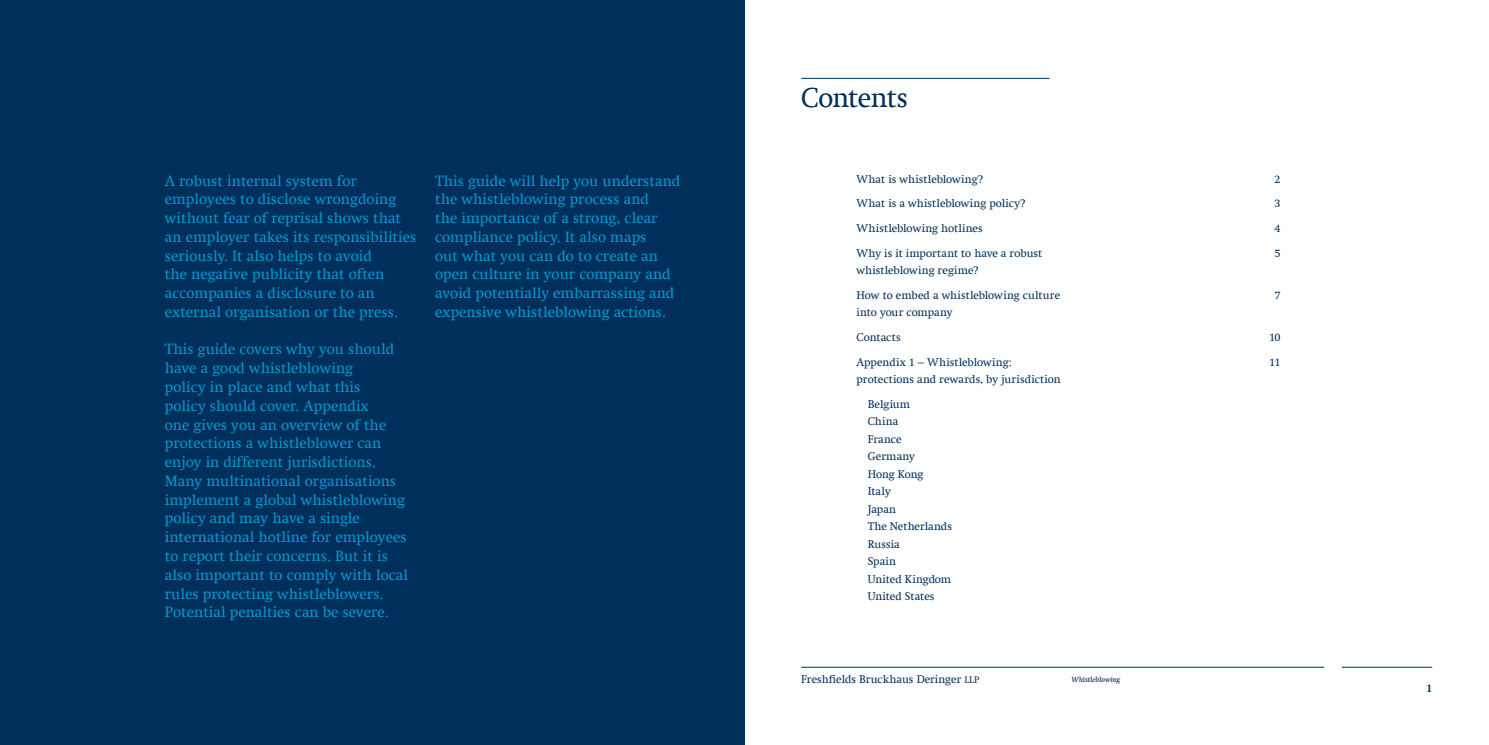
<style>
.page{position:relative;width:1489px;height:745px;background:#fff}
.page>*{position:absolute;margin:0;border:0;box-sizing:border-box;transform-origin:0 0}
.t1{font:27.5px "Swift Com";letter-spacing:-.03em;color:#002f5b}
.t2{font:15px/18.8px "Swift Com";color:#0098d0}
.t3{font:11.25px/17.5px "Swift Com";color:#002f5b}
.t4{font:700 11.25px "Swift Com";color:#002f5b}
.t5{font:italic 500 7.5px "Swift Com";color:#002f5b}
.s1{font-family:"Swift Com Regular SC840";font-size:9.5px}
</style>
<div class="page">
<div style="left:0;top:0;width:744px;height:744px;background:#002f5b"></div>
<hr style="left:801px;top:666px;width:522px;height:1px;background:#002f5b">
<hr style="left:1341px;top:666px;width:90px;height:1px;background:#002f5b">
<hr style="left:801px;top:78px;width:248px;height:1px;background:#002f5b">
<p class="t2" style="left:165px;top:171px;width:253px">A robust internal system for employees to disclose wrongdoing without fear of reprisal shows that an employer takes its responsibilities seriously. It also helps to avoid<br>the negative publicity that often accompanies a disclosure to an external organisation or the press.</p>
<p class="t2" style="left:165px;top:340px;width:245px">This guide covers why you should have a good whistleblowing<br>policy in place and what this<br>policy should cover. Appendix<br>one gives you an overview of the protections a whistleblower can enjoy in different jurisdictions.<br>Many multinational organisations implement a global whistleblowing policy and may have a single international hotline for employees to report their concerns. But it is also important to comply with local rules protecting whistleblowers.<br>Potential penalties can be severe.</p>
<p class="t2" style="left:435px;top:171px;width:247px">This guide will help you understand the whistleblowing process and<br>the importance of a strong, clear compliance policy. It also maps<br>out what you can do to create an open culture in your company and avoid potentially embarrassing and expensive whistleblowing actions.</p>
<h1 class="t1" style="left:801px;top:81px;width:109px">Contents</h1>
<p class="t3" style="left:856px;top:170px;width:128px">What is whistleblowing?</p>
<p class="t3" style="left:1274px;top:170px;width:8px">2</p>
<p class="t3" style="left:856px;top:195px;width:170px">What is a whistleblowing policy?</p>
<p class="t3" style="left:1274px;top:195px;width:8px">3</p>
<p class="t3" style="left:856px;top:219px;width:128px">Whistleblowing hotlines</p>
<p class="t3" style="left:1274px;top:219px;width:8px">4</p>
<p class="t3" style="left:856px;top:244px;width:187px">Why is it important to have a robust</p>
<p class="t3" style="left:1274px;top:244px;width:8px">5</p>
<p class="t3" style="left:856px;top:258px;width:205px;line-height:24.6px">whistleblowing regime?<br>How to embed a whistleblowing culture</p>
<p class="t3" style="left:1274px;top:286px;width:8px">7</p>
<p class="t3" style="left:856px;top:300px;width:98px;line-height:24.6px">into your company<br>Contacts</p>
<p class="t3" style="left:1268px;top:328px;width:13px">10</p>
<p class="t3" style="left:856px;top:353px;width:157px">Appendix 1 – Whistleblowing:</p>
<p class="t3" style="left:1269px;top:353px;width:13px">11</p>
<p class="t3" style="left:867px;top:366px;width:194px;line-height:24.6px;text-indent:-11px">protections and rewards, by jurisdiction<br>Belgium</p>
<p class="t3" style="left:867px;top:412px;width:86px">China<br>France<br>Germany<br>Hong Kong<br>Italy<br>Japan<br>The Netherlands<br>Russia<br>Spain<br>United Kingdom<br>United States</p>
<p class="t3" style="left:801px;top:670px;width:179px">Freshfields Bruckhaus Deringer <span class="s1">llp</span></p>
<p class="t5" style="left:1071px;top:674px;width:50px">Whistleblowing</p>
<p class="t4" style="left:1425px;top:681px;width:8px">1</p>
</div>
